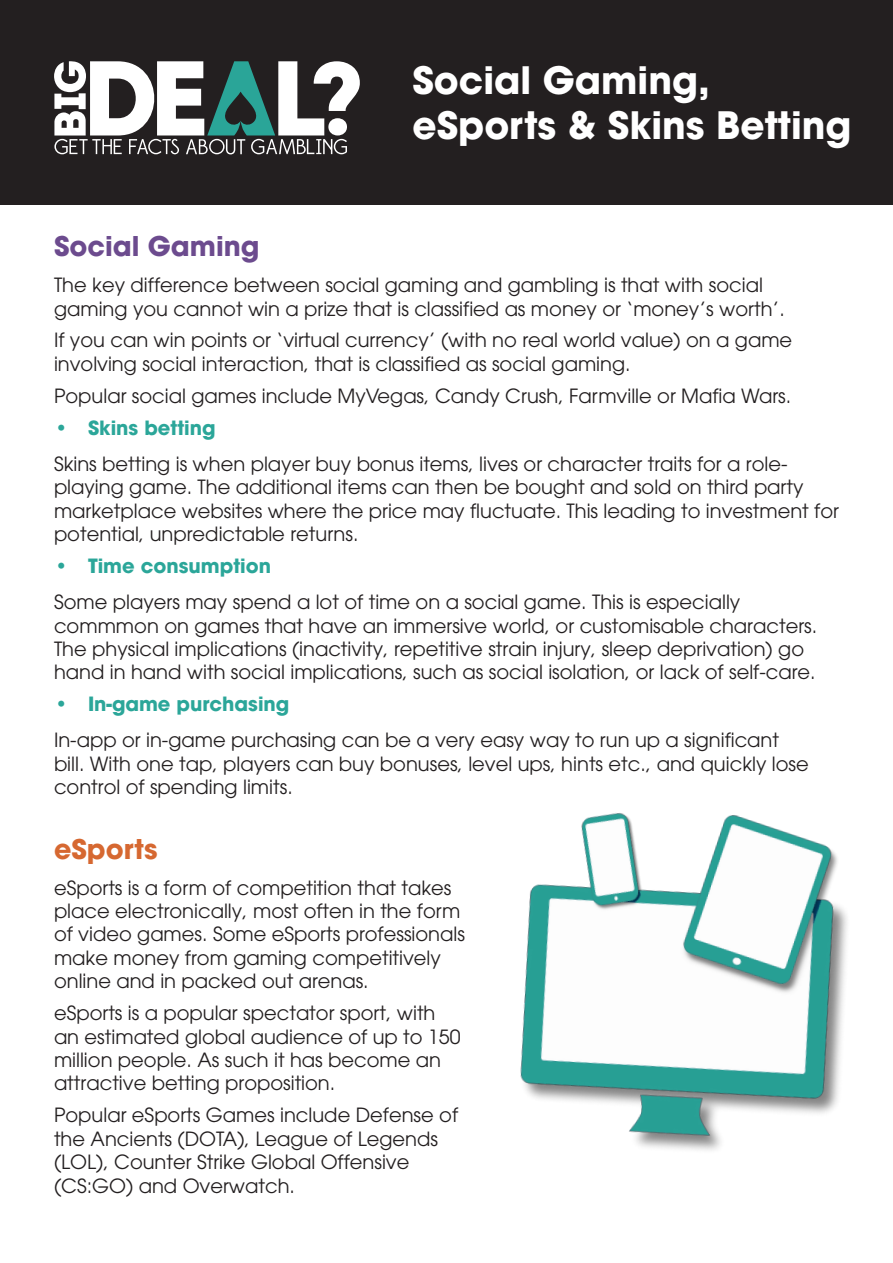
<style>
.page{position:relative;width:893px;height:1263px;background:#fff}
.page>*{position:absolute;margin:0;border:0;box-sizing:border-box;transform-origin:0 0}
.Paragraph_Style_1{font:700 37.5px/45px "Avant Garde LT";color:#fff}
.subheading{font:700 27px "Avant Garde LT";color:#6c4b8e}
.subheading-2{font:700 27px "Avant Garde LT";color:#d66831}
.t1{font:19.5px/23.4px "Avant Garde LT";color:#231f20}
.t2{font:700 19.5px "Avant Garde LT";color:#2ba699}
</style>
<div class="page">
<div style="left:0;top:0;width:893px;height:205px;background:#231f20"></div>
<svg style="left:54px;top:61px;width:306px;height:93px"></svg>
<img style="left:520px;top:813px;width:327px;height:338px">
<p class="Paragraph_Style_1" style="left:412px;top:57px;width:441px">Social Gaming, eSports &amp; Skins Betting</p>
<p class="subheading" style="left:54px;top:229px;width:207px">Social Gaming</p>
<p class="t1" style="left:54px;top:273px;width:732px">The key difference between social gaming and gambling is that with social gaming you cannot win a prize that is classified as money or ‘money’s worth’.</p>
<p class="t1" style="left:54px;top:329px;width:740px">If you can win points or ‘virtual currency’ (with no real world value) on a game involving social interaction, that is classified as social gaming.</p>
<p class="t1" style="left:54px;top:384px;width:739px">Popular social games include MyVegas, Candy Crush, Farmville or Mafia Wars.</p>
<p class="t2" style="left:54px;top:415px;width:163px">• Skins betting</p>
<p class="t1" style="left:54px;top:452px;width:786px">Skins betting is when player buy bonus items, lives or character traits for a role&shy;playing game. The additional items can then be bought and sold on third party marketplace websites where the price may fluctuate. This leading to investment for potential, unpredictable returns.</p>
<p class="t2" style="left:54px;top:553px;width:219px">• Time consumption</p>
<p class="t1" style="left:54px;top:590px;width:765px">Some players may spend a lot of time on a social game. This is especially commmon on games that have an immersive world, or customisable characters.<br>The physical implications (inactivity, repetitive strain injury, sleep deprivation) go hand in hand with social implications, such as social isolation, or lack of self-care.</p>
<p class="t2" style="left:54px;top:691px;width:237px">• In-game purchasing</p>
<p class="t1" style="left:54px;top:728px;width:756px">In-app or in-game purchasing can be a very easy way to run up a significant bill. With one tap, players can buy bonuses, level ups, hints etc., and quickly lose control of spending limits.</p>
<p class="subheading-2" style="left:54px;top:831px;width:105px">eSports</p>
<p class="t1" style="left:54px;top:876px;width:412px">eSports is a form of competition that takes place electronically, most often in the form of video games. Some eSports professionals make money from gaming competitively online and in packed out arenas.</p>
<p class="t1" style="left:54px;top:1001px;width:408px">eSports is a popular spectator sport, with an estimated global audience of up to 150 million people. As such it has become an attractive betting proposition.</p>
<p class="t1" style="left:54px;top:1103px;width:406px">Popular eSports Games include Defense of the Ancients (DOTA), League of Legends (LOL), Counter Strike Global Offensive (CS:GO) and Overwatch.</p>
</div>
